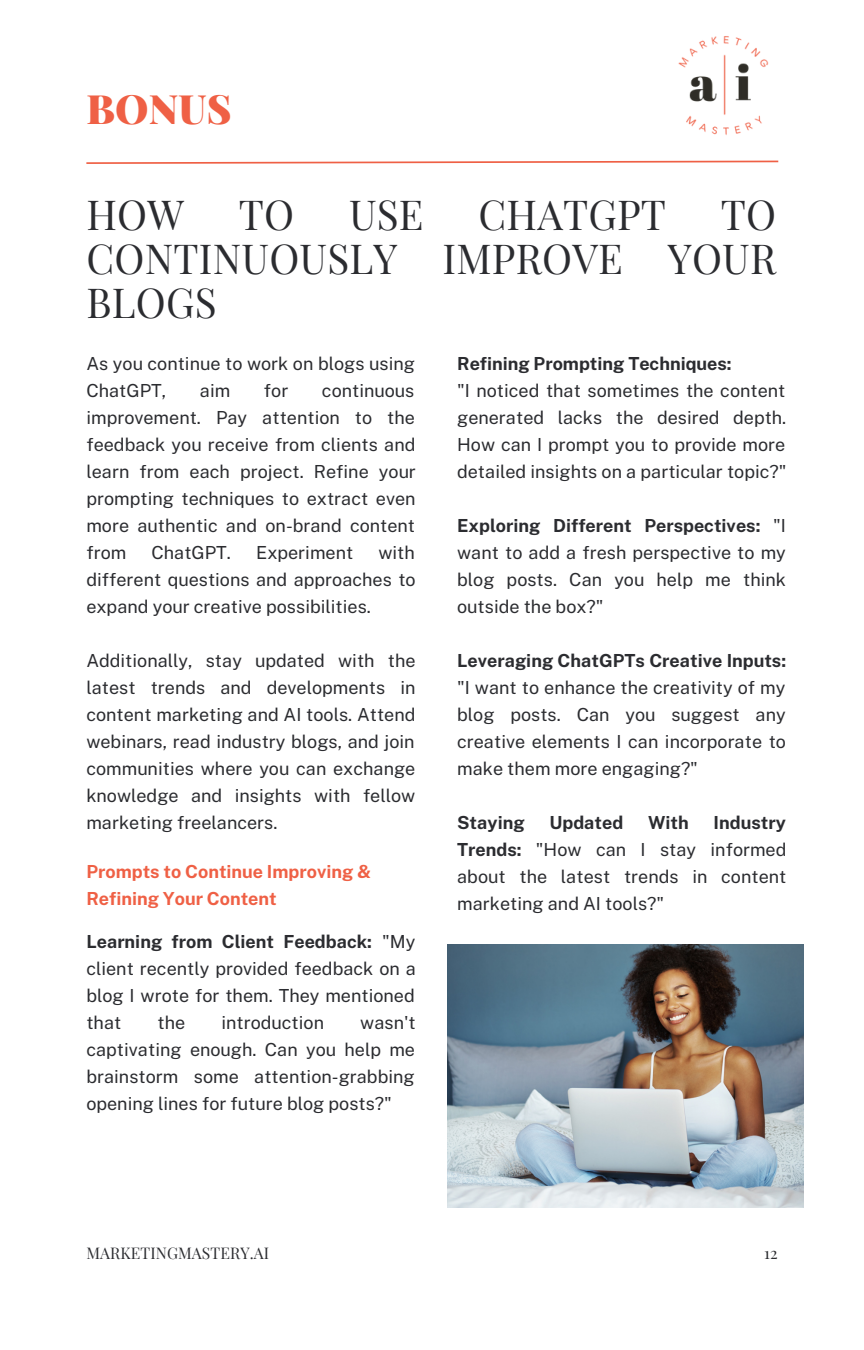
<style>
.page{position:relative;width:864px;height:1350px;background:#fff}
.page>*{position:absolute;margin:0;border:0;box-sizing:border-box;transform-origin:0 0}
.t1{font:40.5px/43.9px "Playfair Display";letter-spacing:.005em;color:#2b2c30;text-align:justify}
.t2{font:900 40.5px "Playfair Display";letter-spacing:.005em;color:#ef6045}
.t3{font:18px/27px "Public Sans";color:#2b2c30;text-align:justify}
.t4{font:700 18px/27px "Public Sans";color:#ef6045}
.t5{font:700 18px "Public Sans";color:#2b2c30}
.t6{font:15.75px "Playfair Display";letter-spacing:.005em;color:#2b2c30}
.s1{font-weight:700}
</style>
<div class="page">
<svg style="left:86px;top:160px;width:693px;height:4px"></svg>
<img style="left:678px;top:36px;width:91px;height:99px">
<img style="left:447px;top:944px;width:356px;height:264px">
<p class="t2" style="left:86px;top:81px;width:147px">BONUS</p>
<p class="t1" style="left:86px;top:191px;width:99px">HOW</p>
<p class="t1" style="left:239px;top:191px;width:57px">TO</p>
<p class="t1" style="left:349px;top:191px;width:76px">USE</p>
<p class="t1" style="left:478px;top:191px;width:189px">CHATGPT</p>
<p class="t1" style="left:86px;top:191px;width:691px;text-indent:635px">TO CONTINUOUSLY IMPROVE YOUR BLOGS</p>
<p class="t3" style="left:86px;top:350px;width:330px">As you continue to work on blogs using<br>ChatGPT,</p>
<p class="t3" style="left:86px;top:377px;width:331px;text-indent:236px">continuous improvement. Pay attention to the feedback you receive from clients and learn from each project. Refine your prompting techniques to extract even more authentic and on-brand content from</p>
<p class="t3" style="left:200px;top:377px;width:32px">aim</p>
<p class="t3" style="left:264px;top:377px;width:26px">for</p>
<p class="t3" style="left:86px;top:539px;width:331px;text-indent:292px">with different questions and approaches to expand your creative possibilities.</p>
<p class="t3" style="left:86px;top:647px;width:331px">Additionally, stay updated with the latest trends and developments in content marketing and AI tools. Attend webinars, read industry blogs, and join communities where you can exchange knowledge and insights with fellow marketing freelancers.</p>
<p class="t3" style="left:151px;top:539px;width:81px">ChatGPT.</p>
<p class="t3" style="left:256px;top:539px;width:99px">Experiment</p>
<p class="t4" style="left:86px;top:858px;width:286px">Prompts to Continue Improving &amp;<br>Refining Your Content</p>
<p class="t3" style="left:86px;top:928px;width:331px"><span class="s1">Learning from Client Feedback:</span> "My client recently provided feedback on a blog I wrote for them. They mentioned that</p>
<p class="t3" style="left:158px;top:1009px;width:29px">the</p>
<p class="t3" style="left:221px;top:1009px;width:104px">introduction</p>
<p class="t3" style="left:86px;top:1009px;width:331px;text-indent:274px">wasn't captivating enough. Can you help me brainstorm some attention-grabbing opening lines for future blog posts?"</p>
<p class="t5" style="left:457px;top:353px;width:276px">Refining Prompting Techniques:</p>
<p class="t3" style="left:457px;top:377px;width:331px">"I noticed that sometimes the content generated lacks the desired depth.<br>How can I prompt you to provide more detailed insights on a particular topic?"</p>
<p class="t3" style="left:457px;top:512px;width:330px"><span class="s1">Exploring Different Perspectives:</span> "I want to add a fresh perspective to my blog posts. Can you help me think outside the box?"</p>
<p class="t3" style="left:457px;top:647px;width:331px"><span class="s1">Leveraging ChatGPTs Creative Inputs: </span>"I want to enhance the creativity of my blog posts. Can you suggest any creative elements I can incorporate to make them more engaging?"</p>
<p class="t5" style="left:457px;top:812px;width:69px">Staying</p>
<p class="t5" style="left:549px;top:812px;width:75px">Updated</p>
<p class="t5" style="left:648px;top:812px;width:42px">With</p>
<p class="t3" style="left:457px;top:809px;width:331px;text-indent:257px"><span class="s1">Industry Trends:</span> "How can I stay informed about the latest trends in content marketing and AI tools?"</p>
<p class="t6" style="left:86px;top:1242px;width:184px">MARKETINGMASTERY.AI</p>
<p class="t6" style="left:764px;top:1242px;width:15px">12</p>
</div>
